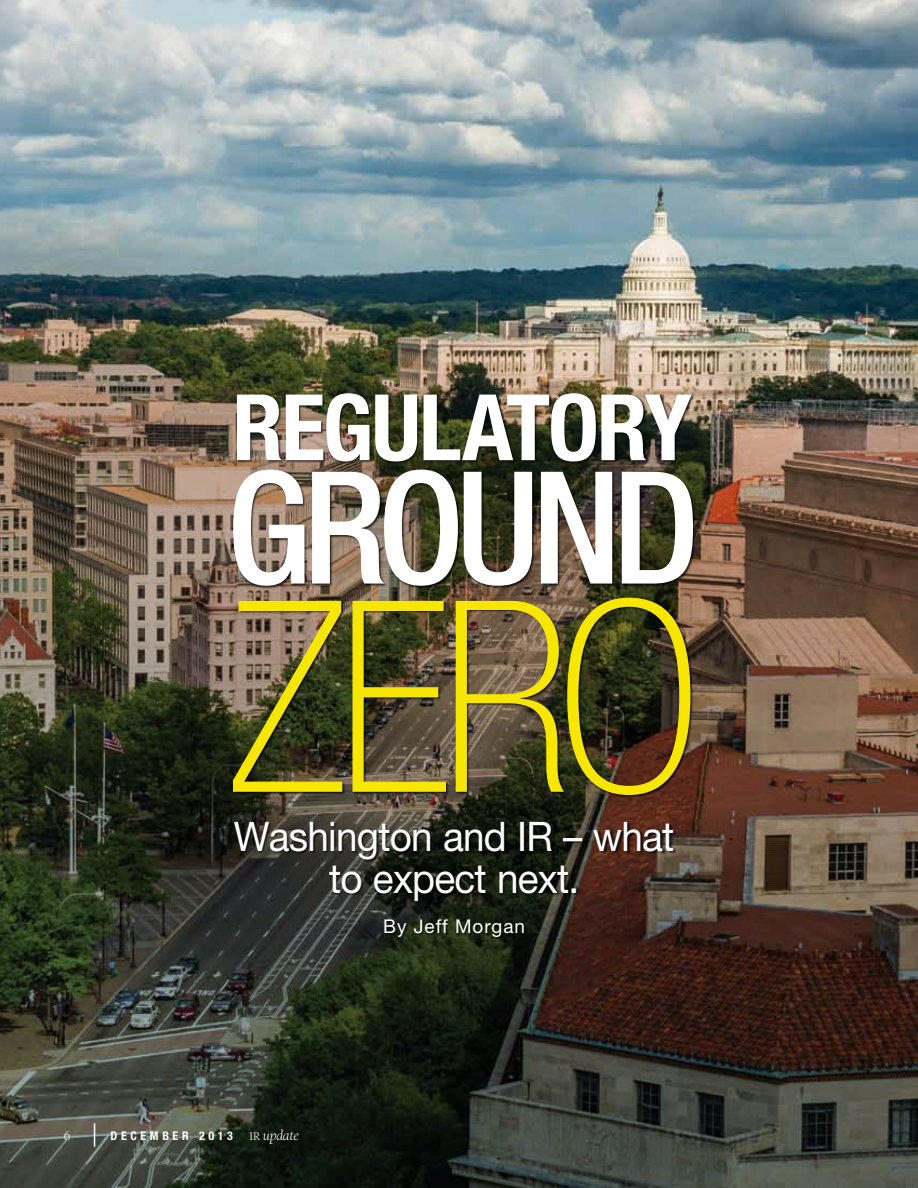
<style>
.page{position:relative;width:918px;height:1188px;background:#fff}
.page>*{position:absolute;margin:0;border:0;box-sizing:border-box;transform-origin:0 0}
.t1{font:100 condensed 267.45px "Helvetica Neue LT Pro";color:#f7e700}
.t2{font:500 condensed 156.45px "Helvetica Neue LT Pro";letter-spacing:-.05em;color:#fff}
.t3{font:700 condensed 91.95px "Helvetica Neue LT Pro";letter-spacing:-.025em;color:#fff}
.t4{font:40.8px/42px "Helvetica Neue LT Pro";letter-spacing:-.02em;color:#fff;text-align:center;scale:.95 1}
.t5{font:19.05px "Helvetica Neue LT Pro";letter-spacing:.05em;color:#fff}
.t6{font:italic 15px "Berkeley Oldstyle IT Cby BT";letter-spacing:-.01em;color:#fff}
.t7{font:13.5px "Berkeley Oldstyle IT Cby BT";color:#fff}
.t8{font:700 condensed 12px "Helvetica Neue LT Pro";letter-spacing:.3em;color:#fff}
.s1{font-style:normal;font-size:12px}
</style>
<div class="page">
<img style="left:0;top:0;width:918px;height:1188px">
<div style="left:233px;top:469px;width:463px;height:120px;background:#000;opacity:.75"></div>
<div style="left:233px;top:597px;width:461px;height:201px;background:#000;opacity:.75"></div>
<div style="left:237px;top:393px;width:458px;height:71px;background:#000;opacity:.75"></div>
<div style="left:234px;top:822px;width:443px;height:118px;background:#000;opacity:.75"></div>
<svg style="left:94px;top:1123px;width:1px;height:24px"></svg>
<h3 class="t3" style="left:232px;top:372px;width:461px">REGULATORY</h3>
<h2 class="t2" style="left:227px;top:435px;width:383px">GROUND</h2>
<h1 class="t1" style="left:228px;top:551px;width:474px">ZERO</h1>
<p class="t4" style="left:234px;top:815px;width:465px">Washington and IR – what to expect next.</p>
<p class="t5" style="left:383px;top:915px;width:144px">By Jeff Morgan</p>
<p class="t7" style="left:64px;top:1128px;width:8px">6</p>
<p class="t8" style="left:111px;top:1128px;width:124px">DECEMBER 2013</p>
<p class="t6" style="left:250px;top:1126px;width:51px"><span class="s1">iR</span> update</p>
</div>
